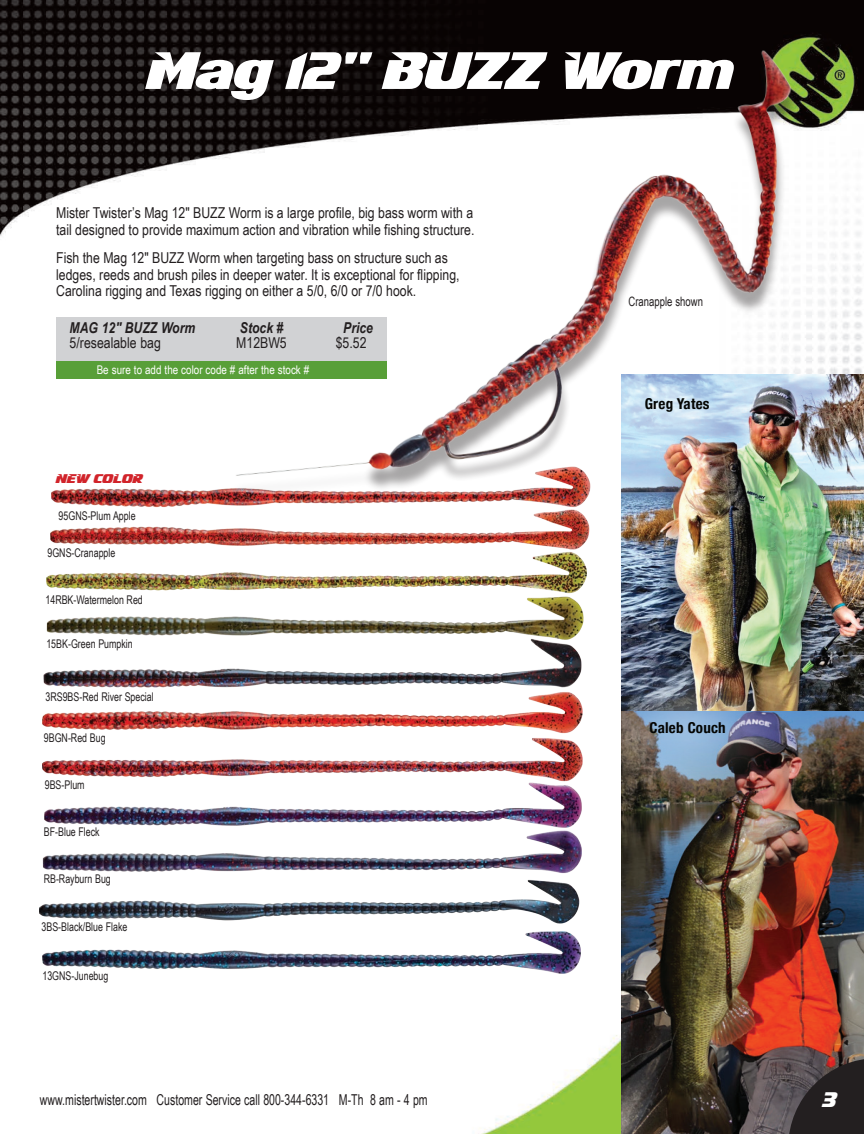
<style>
.page{position:relative;width:864px;height:1134px;background:#fff}
.page>*{position:absolute;margin:0;border:0;box-sizing:border-box;transform-origin:0 0}
.t1{font:52.5px "Infinite Justice";color:#fff}
.t2{font:21px "Infinite Justice";color:#fff}
.t3{font:15px/16.5px "Arial Narrow";color:#231f20}
.t4{font:15px "Arial Narrow";color:#231f20;scale:.86 1}
.t5{font:italic 700 15px "Arial Narrow";color:#231f20}
.t6{font:700 condensed 15px "Helvetica Neue";letter-spacing:.015em;color:#040503}
.t7{font:12.9px "Arial Narrow";color:#231f20;scale:.9 1}
.t8{font:12.6px "Infinite Justice";color:#d1232a}
.t9{font:12px "Arial Narrow";color:#231f20;scale:.9 1}
.t10{font:12px "Arial Narrow";color:#fff}
</style>
<div class="page">
<img style="left:0;top:0;width:864px;height:1134px">
<img style="left:40px;top:876px;width:541px;height:99px">
<img style="left:45px;top:592px;width:540px;height:50px">
<img style="left:47px;top:548px;width:540px;height:50px">
<img style="left:43px;top:783px;width:540px;height:46px">
<img style="left:42px;top:639px;width:540px;height:50px">
<img style="left:50px;top:462px;width:540px;height:50px">
<img style="left:43px;top:687px;width:540px;height:46px">
<img style="left:43px;top:733px;width:540px;height:50px">
<img style="left:49px;top:503px;width:540px;height:50px">
<img style="left:43px;top:829px;width:540px;height:50px">
<img style="left:234px;top:11px;width:568px;height:500px">
<img style="left:622px;top:375px;width:242px;height:336px">
<img style="left:582px;top:333px;width:190px;height:143px">
<img style="left:622px;top:711px;width:242px;height:423px">
<img style="left:587px;top:656px;width:202px;height:143px">
<svg style="left:788px;top:1058px;width:76px;height:76px;background:#342d2f"></svg>
<div style="left:56px;top:317px;width:330px;height:62px;background:#d1d2d4"></div>
<div style="left:56px;top:361px;width:330px;height:18px;background:#589f38"></div>
<p class="t1" style="left:144px;top:43px;width:588px">Mag 12" BUZZ Worm</p>
<p class="t3" style="left:56px;top:204px;width:420px">Mister Twister’s Mag 12" BUZZ Worm is a large profile, big bass worm with a tail designed to provide maximum action and vibration while fishing structure.</p>
<p class="t3" style="left:56px;top:249px;width:405px">Fish the Mag 12" BUZZ Worm when targeting bass on structure such as ledges, reeds and brush piles in deeper water. It is exceptional for flipping,<br>Carolina rigging and Texas rigging on either a 5/0, 6/0 or 7/0 hook.</p>
<p class="t5" style="left:70px;top:316px;width:127px">MAG 12" BUZZ Worm</p>
<p class="t5" style="left:240px;top:316px;width:45px">Stock #</p>
<p class="t5" style="left:343px;top:316px;width:31px">Price</p>
<p class="t3" style="left:70px;top:334px;width:93px">5/resealable bag</p>
<p class="t3" style="left:236px;top:334px;width:52px">M12BW5</p>
<p class="t3" style="left:336px;top:334px;width:32px">$5.52</p>
<p class="t10" style="left:97px;top:361px;width:214px">Be sure to add the color code # after the stock #</p>
<p class="t8" style="left:55px;top:471px;width:88px">NEW COLOR</p>
<p class="t9" style="left:59px;top:507px;width:87px">95GNS-Plum Apple</p>
<p class="t9" style="left:48px;top:544px;width:77px">9GNS-Cranapple</p>
<p class="t9" style="left:46px;top:591px;width:110px">14RBK-Watermelon Red</p>
<p class="t9" style="left:46px;top:635px;width:97px">15BK-Green Pumpkin</p>
<p class="t9" style="left:46px;top:688px;width:122px">3RS9BS-Red River Special</p>
<p class="t9" style="left:44px;top:729px;width:70px">9BGN-Red Bug</p>
<p class="t9" style="left:45px;top:776px;width:46px">9BS-Plum</p>
<p class="t9" style="left:44px;top:823px;width:64px">BF-Blue Fleck</p>
<p class="t9" style="left:44px;top:870px;width:76px">RB-Rayburn Bug</p>
<p class="t9" style="left:42px;top:918px;width:97px">3BS-Black/Blue Flake</p>
<p class="t9" style="left:42px;top:967px;width:75px">13GNS-Junebug</p>
<p class="t4" style="left:40px;top:1089px;width:452px">www.mistertwister.com Customer Service call 800-344-6331 M-Th 8 am - 4 pm</p>
<p class="t7" style="left:629px;top:292px;width:84px">Cranapple shown</p>
<p class="t6" style="left:645px;top:391px;width:66px">Greg Yates</p>
<p class="t6" style="left:649px;top:715px;width:78px">Caleb Couch</p>
<p class="t2" style="left:821px;top:1089px;width:15px">3</p>
</div>
